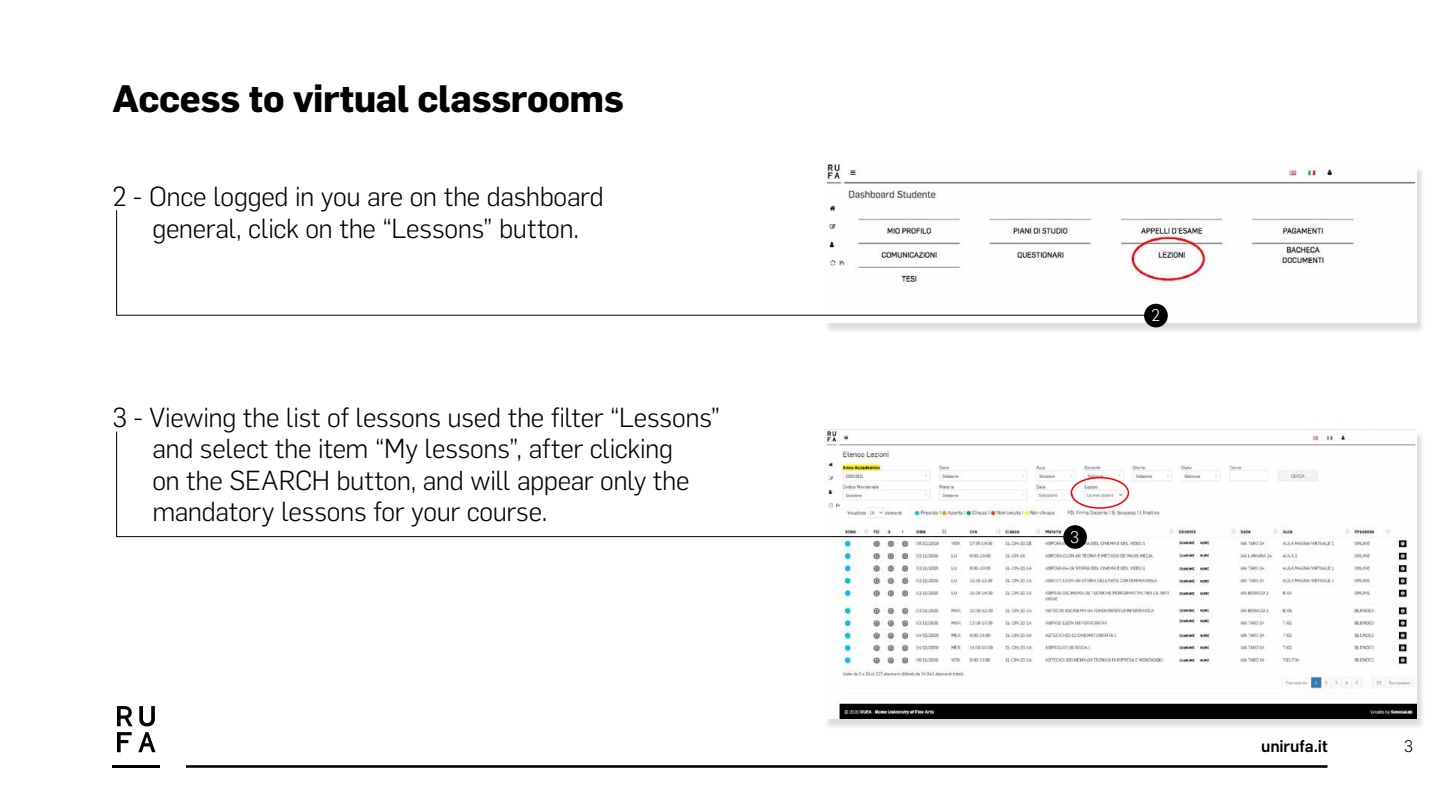
<style>
.page{position:relative;width:1440px;height:810px;background:#fff}
.page>*{position:absolute;margin:0;border:0;box-sizing:border-box;transform-origin:0 0}
.t1{font:700 37.5px "Flama";letter-spacing:-.01em;color:#000}
.t2{font:300 27px/31.5px "Flama";letter-spacing:-.01em;color:#000;text-align:center}
.t3{font:500 16.5px "Flama";color:#000}
.t4{font:300 16.5px "Flama";color:#fff}
.t5{font:300 16.5px "Flama";color:#000}
</style>
<div class="page">
<div style="left:824px;top:166px;width:601px;height:168px;background:#616161;opacity:.21"></div>
<img style="left:824px;top:164px;width:593px;height:159px">
<div style="left:824px;top:432px;width:601px;height:297px;background:#616161;opacity:.21"></div>
<img style="left:824px;top:429px;width:593px;height:290px">
<hr style="left:112px;top:765px;width:48px;height:3px;background:#000">
<svg style="left:117px;top:706px;width:16px;height:20px"></svg>
<svg style="left:139px;top:706px;width:16px;height:20px"></svg>
<svg style="left:138px;top:732px;width:18px;height:20px"></svg>
<svg style="left:117px;top:732px;width:15px;height:20px"></svg>
<hr style="left:186px;top:765px;width:1142px;height:3px;background:#000">
<div style="left:1144px;top:304px;width:24px;height:23px;background:#000;border-radius:50%"></div>
<div style="left:1063px;top:525px;width:24px;height:24px;background:#000;border-radius:50%"></div>
<svg style="left:116px;top:209px;width:1040px;height:107px"></svg>
<svg style="left:116px;top:431px;width:959px;height:106px"></svg>
<div style="left:1071px;top:477px;width:58px;height:32px;border:2px solid #fc0000;border-radius:50%"></div>
<h1 class="t1" style="left:112px;top:71px;width:513px">Access to virtual classrooms</h1>
<p class="t2" style="left:112px;top:179px;width:493px">2 - Once logged in you are on the dashboard general, click on the “Lessons” button.</p>
<p class="t2" style="left:152px;top:400px;width:569px;text-align:left;text-indent:-40px">3 - Viewing the list of lessons used the filter “Lessons” and select the item “My lessons”, after clicking<br>on the SEARCH button, and will appear only the mandatory lessons for your course.</p>
<p class="t4" style="left:1151px;top:304px;width:11px">2</p>
<p class="t4" style="left:1070px;top:526px;width:11px">3</p>
<p class="t3" style="left:1261px;top:734px;width:68px">unirufa.it</p>
<p class="t5" style="left:1404px;top:735px;width:10px">3</p>
</div>
